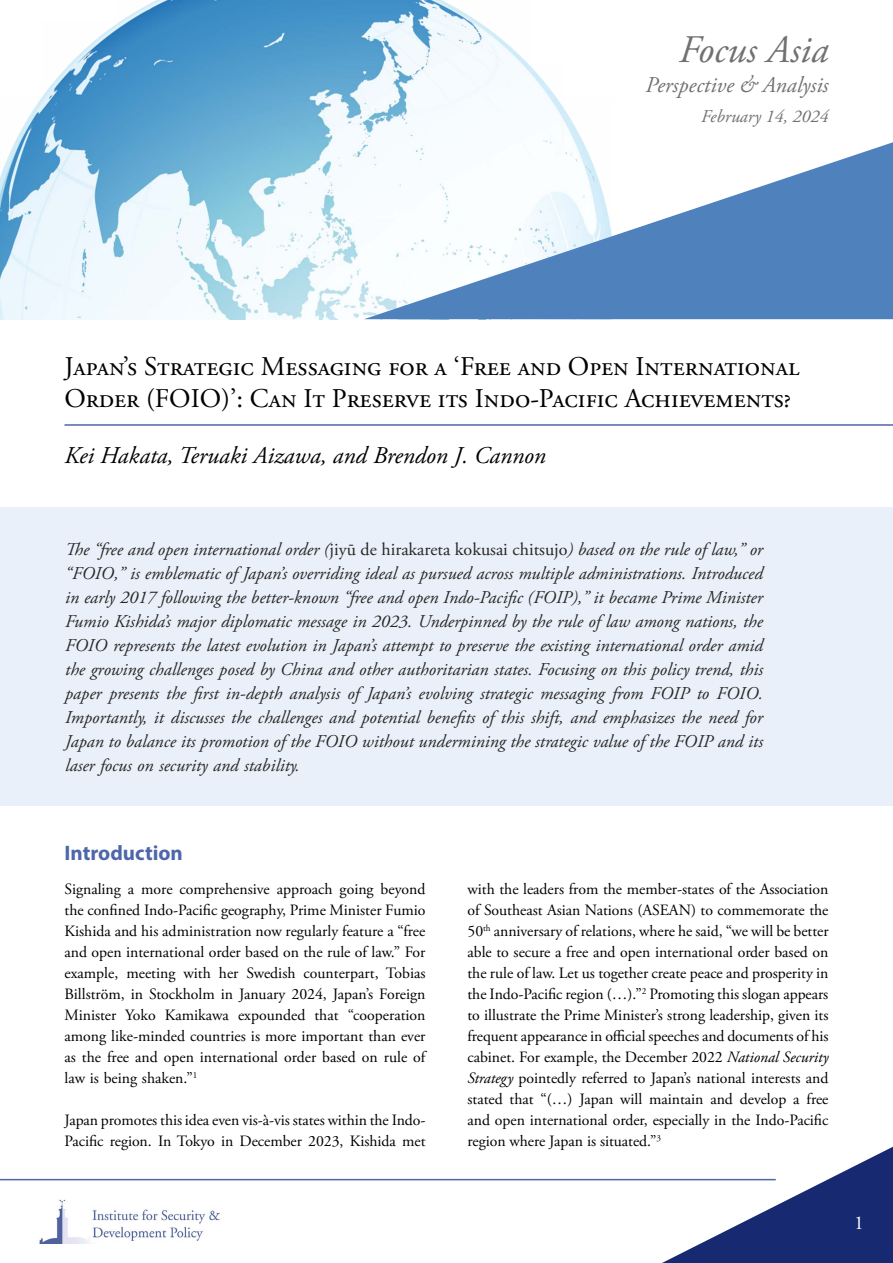
<style>
.page{position:relative;width:893px;height:1263px;background:#fff}
.page>*{position:absolute;margin:0;border:0;box-sizing:border-box;transform-origin:0 0}
.t1{font:italic 39px "Adobe Garamond Pro";color:#707172}
.t2{font:27px/32.4px "Adobe Garamond Pro";color:#000}
.t3{font:italic 24px "Adobe Garamond Pro";color:#000}
.t4{font:italic 22.5px "Adobe Garamond Pro";color:#707172}
.t5{font:700 21px "Myriad Pro";color:#4e67aa}
.t6{font:19.5px "Adobe Garamond Pro";color:#fff}
.t7{font:italic 18px/24px "Adobe Garamond Pro";color:#000;text-align:justify}
.t8{font:italic 18px "Adobe Garamond Pro";color:#707172}
.t9{font:15.75px/21px "Adobe Garamond Pro";color:#000;text-align:justify}
.s1{font-style:normal}
.s2{font-style:italic}
</style>
<div class="page">
<svg style="left:637px;top:1146px;width:256px;height:117px"></svg>
<hr style="left:0;top:1179px;width:776px;height:1px;background:#5066a7">
<img style="left:39px;top:1199px;width:181px;height:44px">
<img style="left:0;top:0;width:581px;height:319px">
<svg style="left:364px;top:138px;width:529px;height:181px"></svg>
<hr style="left:64px;top:424px;width:829px;height:2px;background:#5066a7">
<div style="left:0;top:507px;width:893px;height:298px;background:#e7eef8"></div>
<h1 class="t1" style="left:679px;top:26px;width:151px">Focus Asia</h1>
<h3 class="t4" style="left:646px;top:71px;width:184px">Perspective &amp; Analysis</h3>
<p class="t8" style="left:701px;top:106px;width:129px">February 14, 2024</p>
<h2 class="t2" style="left:64px;top:351px;width:737px">Japan’s Strategic Messaging for a ‘Free and Open International<br>Order (FOIO)’: Can It Preserve its Indo-Pacific Achievements?</h2>
<h3 class="t3" style="left:64px;top:441px;width:483px">Kei Hakata, Teruaki Aizawa, and Brendon J. Cannon</h3>
<p class="t7" style="left:65px;top:538px;width:699px">The “free and open international order (<span class="s1">jiyū de hirakareta kokusai chitsujo</span>) based on the rule of law,” or “FOIO,” is emblematic of Japan’s overriding ideal as pursued across multiple administrations. Introduced in early 2017 following the better-known “free and open Indo-Pacific (FOIP),” it became Prime Minister Fumio Kishida’s major diplomatic message in 2023. Underpinned by the rule of law among nations, the FOIO represents the latest evolution in Japan’s attempt to preserve the existing international order amid the growing challenges posed by China and other authoritarian states. Focusing on this policy trend, this paper presents the first in-depth analysis of Japan’s evolving strategic messaging from FOIP to FOIO.<br>Importantly, it discusses the challenges and potential benefits of this shift, and emphasizes the need for Japan to balance its promotion of the FOIO without undermining the strategic value of the FOIP and its laser focus on security and stability.</p>
<h3 class="t5" style="left:64px;top:839px;width:120px">Introduction</h3>
<p class="t9" style="left:64px;top:879px;width:364px">Signaling a more comprehensive approach going beyond the confined Indo-Pacific geography, Prime Minister Fumio Kishida and his administration now regularly feature a “free and open international order based on the rule of law.” For example, meeting with her Swedish counterpart, Tobias Billström, in Stockholm in January 2024, Japan’s Foreign Minister Yoko Kamikawa expounded that “cooperation among like-minded countries is more important than ever as the free and open international order based on rule of law is being shaken.”<sup>1</sup></p>
<p class="t9" style="left:64px;top:1110px;width:362px">Japan promotes this idea even vis-à-vis states within the Indo-<br>Pacific region. In Tokyo in December 2023, Kishida met</p>
<p class="t9" style="left:467px;top:879px;width:363px">with the leaders from the member-states of the Association of Southeast Asian Nations (ASEAN) to commemorate the 50<sup>th</sup> anniversary of relations, where he said, “we will be better able to secure a free and open international order based on the rule of law. Let us together create peace and prosperity in the Indo-Pacific region (…).”<sup>2</sup> Promoting this slogan appears to illustrate the Prime Minister’s strong leadership, given its frequent appearance in official speeches and documents of his cabinet. For example, the December 2022 <span class="s2">National Security Strategy</span> pointedly referred to Japan’s national interests and stated that “(…) Japan will maintain and develop a free and open international order, especially in the Indo-Pacific region where Japan is situated.”<sup>3</sup></p>
<p class="t6" style="left:854px;top:1211px;width:11px">1</p>
</div>
